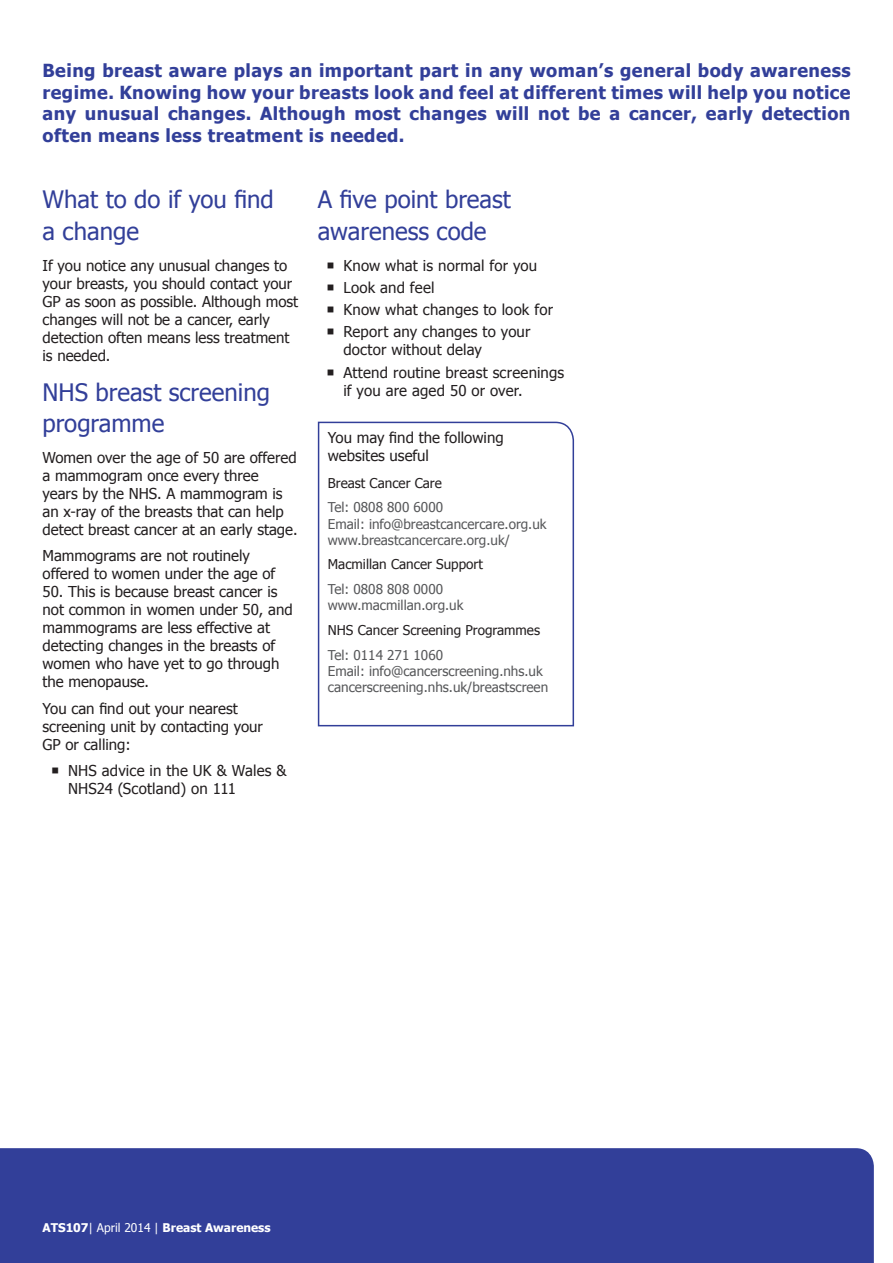
<style>
.page{position:relative;width:893px;height:1263px;background:#fff}
.page>*{position:absolute;margin:0;border:0;box-sizing:border-box;transform-origin:0 0}
.t1{font:24px/31.5px "Tahoma";color:#323f99}
.t2{font:700 18px/21.6px "Tahoma";letter-spacing:.025em;color:#323f99;text-align:justify}
.t3{font:15px/18px "Tahoma";color:#231f20}
.t4{font:13.5px/16.2px "Tahoma";color:#57585a}
.t5{font:13.5px "Tahoma";color:#231f20}
.t6{font:700 12px "Tahoma";color:#fff}
.s1{font-weight:400}
</style>
<div class="page">
<div style="left:0;top:1148px;width:874px;height:115px;background:#323f99"></div>
<svg style="left:317px;top:421px;width:258px;height:306px"></svg>
<p class="t2" style="left:43px;top:59px;width:810px">Being breast aware plays an important part in any woman’s general body awareness regime. Knowing how your breasts look and feel at different times will help you notice any unusual changes. Although most changes will not be a cancer, early detection often means less treatment is needed.</p>
<h1 class="t1" style="left:43px;top:183px;width:233px">What to do if you find a change</h1>
<p class="t3" style="left:43px;top:255px;width:257px">If you notice any unusual changes to your breasts, you should contact your<br>GP as soon as possible. Although most changes will not be a cancer, early detection often means less treatment is needed.</p>
<h1 class="t1" style="left:43px;top:375px;width:229px">NHS breast screening programme</h1>
<p class="t3" style="left:43px;top:448px;width:257px">Women over the age of 50 are offered a mammogram once every three<br>years by the NHS. A mammogram is an x-ray of the breasts that can help detect breast cancer at an early stage.</p>
<p class="t3" style="left:43px;top:546px;width:234px">Mammograms are not routinely offered to women under the age of</p>
<p class="t3" style="left:43px;top:582px;width:252px">50. This is because breast cancer is not common in women under 50, and mammograms are less effective at detecting changes in the breasts of women who have yet to go through the menopause.</p>
<p class="t3" style="left:43px;top:699px;width:222px">You can find out your nearest screening unit by contacting your<br>GP or calling:</p>
<p class="t3" style="left:68px;top:761px;width:220px">NHS advice in the UK &amp; Wales &amp;<br>NHS24 (Scotland) on 111</p>
<h1 class="t1" style="left:318px;top:183px;width:195px">A five point breast awareness code</h1>
<p class="t3" style="left:343px;top:253px;width:211px;line-height:22.2px">Know what is normal for you<br>Look and feel<br>Know what changes to look for<br>Report any changes to your</p>
<p class="t3" style="left:343px;top:338px;width:222px;line-height:22.2px">doctor without delay<br>Attend routine breast screenings</p>
<p class="t3" style="left:343px;top:380px;width:181px">if you are aged 50 or over.</p>
<p class="t3" style="left:328px;top:428px;width:177px">You may find the following websites useful</p>
<p class="t5" style="left:328px;top:474px;width:116px">Breast Cancer Care</p>
<p class="t4" style="left:328px;top:499px;width:220px">Tel: 0808 800 6000<br>Email: info@breastcancercare.org.uk www.breastcancercare.org.uk/</p>
<p class="t5" style="left:328px;top:555px;width:157px">Macmillan Cancer Support</p>
<p class="t4" style="left:328px;top:580px;width:137px">Tel: 0808 808 0000 www.macmillan.org.uk</p>
<p class="t5" style="left:328px;top:621px;width:214px">NHS Cancer Screening Programmes</p>
<p class="t4" style="left:328px;top:646px;width:222px">Tel: 0114 271 1060<br>Email: info@cancerscreening.nhs.uk cancerscreening.nhs.uk/breastscreen</p>
<p class="t6" style="left:43px;top:1219px;width:230px">ATS107<span class="s1">| April 2014 |</span> Breast Awareness</p>
</div>
